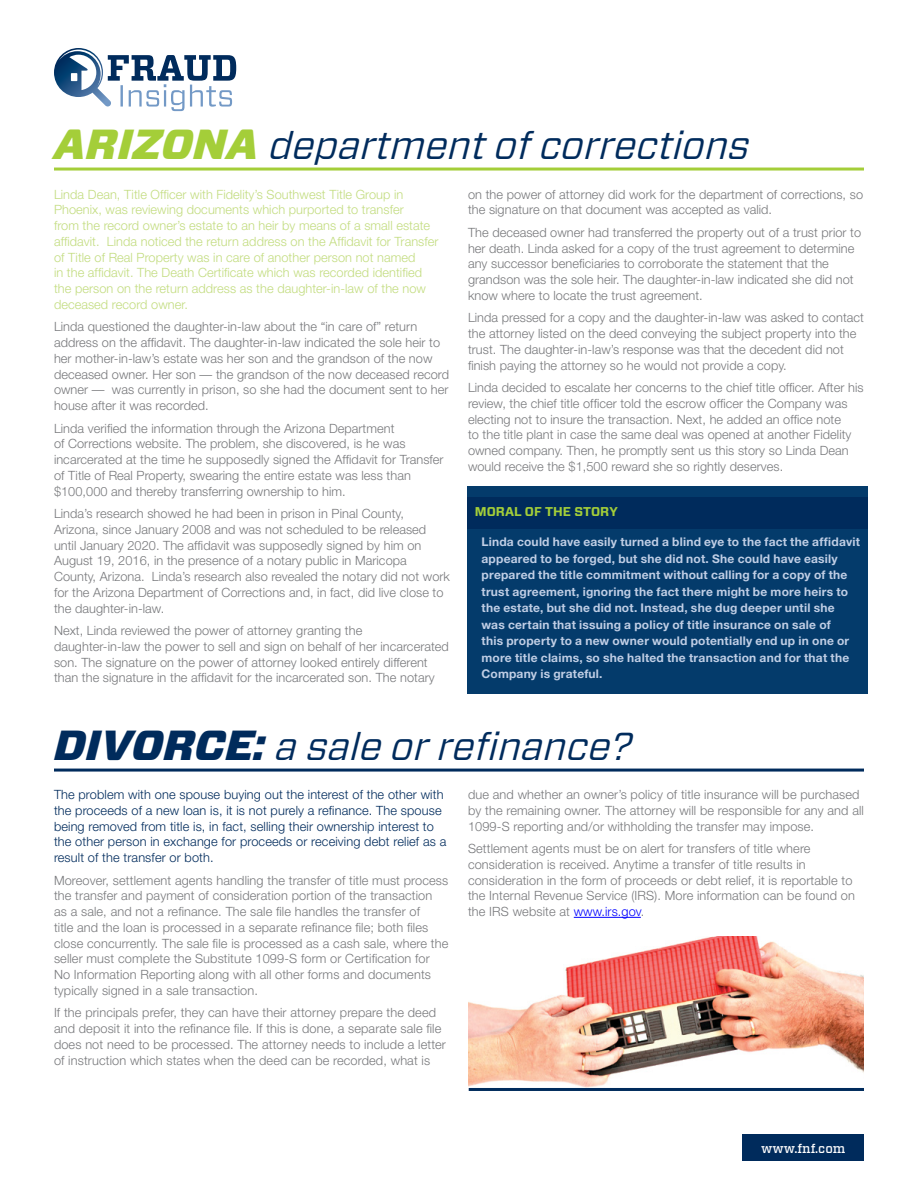
<style>
.page{position:relative;width:918px;height:1188px;background:#fff}
.page>*{position:absolute;margin:0;border:0;box-sizing:border-box;transform-origin:0 0}
.t1{font:italic 39px "Vitesse Sans";color:#002b5c}
.Body{font:300 12.75px/15.8px "Helvetica Neue";letter-spacing:.005em;color:#77787b}
.Body-2{font:300 12.75px/15.8px "Helvetica Neue";letter-spacing:.005em;color:#c2dc7f}
.Body-3{font:300 12.75px/15.8px "Helvetica Neue";letter-spacing:.01em;color:#002b5c}
.Body_Style{font:700 12.75px "Vitesse Sans";letter-spacing:.005em;color:#a4ce39}
.Body-4{font:500 12.75px "Vitesse";letter-spacing:.005em;color:#fff}
.Body-5{font:700 12px/16.5px "Helvetica Neue";letter-spacing:.02em;color:#c0cee5}
.s1{font-weight:900;font-size:42px;color:#a4ce39}
.s2{font-weight:900;font-size:42px}
.s3{color:#00f}
</style>
<div class="page">
<div style="left:468px;top:486px;width:400px;height:207px;background:#043b6b"></div>
<div style="left:468px;top:497px;width:400px;height:32px;background:#002b5c"></div>
<div style="left:742px;top:1134px;width:122px;height:27px;background:#002b5c"></div>
<svg style="left:54px;top:48px;width:182px;height:63px"></svg>
<hr style="left:54px;top:168px;width:810px;height:3px;background:#a4ce39">
<hr style="left:54px;top:769px;width:810px;height:3px;background:#002b5c">
<hr style="left:574px;top:917px;width:67px;height:1px;background:#00f">
<img style="left:469px;top:936px;width:395px;height:152px">
<hr style="left:469px;top:1088px;width:395px;height:3px;background:#002b5c">
<p class="t1" style="left:54px;top:119px;width:698px"><span class="s1">ARIZONA</span> department of corrections</p>
<p class="Body-2" style="left:54px;top:186px;width:386px">Linda Dean, Title Officer with Fidelity’s Southwest Title Group in Phoenix, was reviewing documents which purported to transfer<br>from the record owner’s estate to an heir by means of a small estate affidavit. Linda noticed the return address on the Affidavit for Transfer of Title of Real Property was in care of another person not named<br>in the affidavit. The Death Certificate which was recorded identified the person on the return address as the daughter-in-law of the now deceased record owner.</p>
<p class="Body" style="left:54px;top:319px;width:397px">Linda questioned the daughter-in-law about the “in care of” return address on the affidavit. The daughter-in-law indicated the sole heir to her mother-in-law’s estate was her son and the grandson of the now deceased owner. Her son — the grandson of the now deceased record owner — was currently in prison, so she had the document sent to her house after it was recorded.</p>
<p class="Body" style="left:54px;top:420px;width:391px">Linda verified the information through the Arizona Department<br>of Corrections website. The problem, she discovered, is he was incarcerated at the time he supposedly signed the Affidavit for Transfer of Title of Real Property, swearing the entire estate was less than $100,000 and thereby transferring ownership to him.</p>
<p class="Body" style="left:54px;top:505px;width:398px">Linda’s research showed he had been in prison in Pinal County, Arizona, since January 2008 and was not scheduled to be released until January 2020. The affidavit was supposedly signed by him on August 19, 2016, in the presence of a notary public in Maricopa County, Arizona. Linda’s research also revealed the notary did not work for the Arizona Department of Corrections and, in fact, did live close to the daughter-in-law.</p>
<p class="Body" style="left:54px;top:622px;width:396px">Next, Linda reviewed the power of attorney granting the daughter-in-law the power to sell and sign on behalf of her incarcerated son. The signature on the power of attorney looked entirely different than the signature in the affidavit for the incarcerated son. The notary</p>
<p class="Body" style="left:468px;top:186px;width:397px">on the power of attorney did work for the department of corrections, so the signature on that document was accepted as valid.</p>
<p class="Body" style="left:468px;top:224px;width:395px">The deceased owner had transferred the property out of a trust prior to her death. Linda asked for a copy of the trust agreement to determine any successor beneficiaries to corroborate the statement that the grandson was the sole heir. The daughter-in-law indicated she did not know where to locate the trust agreement.</p>
<p class="Body" style="left:468px;top:310px;width:398px">Linda pressed for a copy and the daughter-in-law was asked to contact the attorney listed on the deed conveying the subject property into the trust. The daughter-in-law’s response was that the decedent did not finish paying the attorney so he would not provide a copy.</p>
<p class="Body" style="left:468px;top:379px;width:397px">Linda decided to escalate her concerns to the chief title officer. After his review, the chief title officer told the escrow officer the Company was electing not to insure the transaction. Next, he added an office note<br>to the title plant in case the same deal was opened at another Fidelity owned company. Then, he promptly sent us this story so Linda Dean would receive the $1,500 reward she so rightly deserves.</p>
<p class="Body_Style" style="left:475px;top:503px;width:144px">MORAL OF THE STORY</p>
<p class="Body-5" style="left:482px;top:534px;width:380px">Linda could have easily turned a blind eye to the fact the affidavit appeared to be forged, but she did not. She could have easily prepared the title commitment without calling for a copy of the trust agreement, ignoring the fact there might be more heirs to the estate, but she did not. Instead, she dug deeper until she was certain that issuing a policy of title insurance on sale of<br>this property to a new owner would potentially end up in one or more title claims, so she halted the transaction and for that the Company is grateful.</p>
<p class="t1" style="left:54px;top:720px;width:580px"><span class="s2">DIVORCE:</span> a sale or refinance?</p>
<p class="Body-3" style="left:54px;top:786px;width:394px">The problem with one spouse buying out the interest of the other with the proceeds of a new loan is, it is not purely a refinance. The spouse being removed from title is, in fact, selling their ownership interest to the other person in exchange for proceeds or receiving debt relief as a result of the transfer or both.</p>
<p class="Body" style="left:54px;top:872px;width:396px">Moreover, settlement agents handling the transfer of title must process the transfer and payment of consideration portion of the transaction as a sale, and not a refinance. The sale file handles the transfer of<br>title and the loan is processed in a separate refinance file; both files close concurrently. The sale file is processed as a cash sale, where the seller must complete the Substitute 1099-S form or Certification for No Information Reporting along with all other forms and documents typically signed in a sale transaction.</p>
<p class="Body" style="left:54px;top:1005px;width:393px">If the principals prefer, they can have their attorney prepare the deed and deposit it into the refinance file. If this is done, a separate sale file does not need to be processed. The attorney needs to include a letter of instruction which states when the deed can be recorded, what is</p>
<p class="Body" style="left:468px;top:786px;width:397px">due and whether an owner’s policy of title insurance will be purchased by the remaining owner. The attorney will be responsible for any and all<br>1099-S reporting and/or withholding the transfer may impose.</p>
<p class="Body" style="left:468px;top:840px;width:388px">Settlement agents must be on alert for transfers of title where consideration is received. Anytime a transfer of title results in consideration in the form of proceeds or debt relief, it is reportable to the Internal Revenue Service (IRS). More information can be found on the IRS website at <span class="s3">www.irs.gov</span>.</p>
<p class="Body-4" style="left:761px;top:1140px;width:86px">www.fnf.com</p>
</div>
